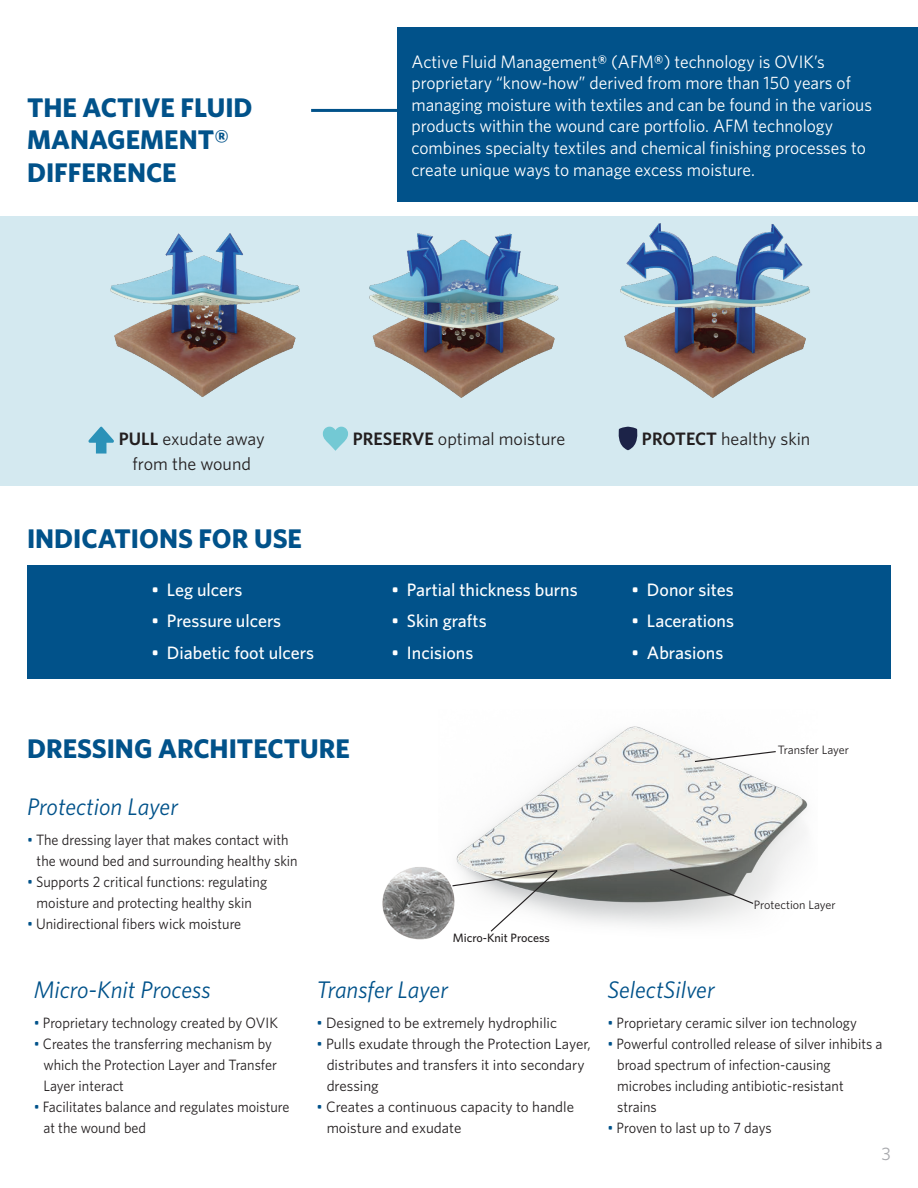
<style>
.page{position:relative;width:918px;height:1188px;background:#fff}
.page>*{position:absolute;margin:0;border:0;box-sizing:border-box;transform-origin:0 0}
.t1{font:700 27px/32.4px "Whitney";color:#01528a}
.t2{font:italic 24px "Whitney";color:#01528a}
.t3{font:18px/21.6px "Whitney";color:#fff}
.t4{font:500 18px "Whitney";color:#fff}
.t5{font:18px/24.8px "Whitney";color:#231f20;text-align:center}
.t6{font:18px "Whitney";color:#a8a9ad}
.t7{font:15px/21px "Whitney";color:#231f20;scale:.95 1}
.t8{font:15px/21px "Whitney";color:#231f20}
.t9{font:12.15px "Whitney";color:#231f20}
.t10{font:500 12.15px "Whitney";color:#231f20}
.s1{font-weight:600}
.s2{color:#01528a}
</style>
<div class="page">
<div style="left:0;top:216px;width:918px;height:270px;background:#d4e9f0"></div>
<img style="left:110px;top:223px;width:700px;height:175px">
<svg style="left:88px;top:427px;width:26px;height:27px"></svg>
<svg style="left:618px;top:427px;width:20px;height:23px"></svg>
<svg style="left:323px;top:427px;width:25px;height:24px"></svg>
<hr style="left:311px;top:109px;width:118px;height:3px;background:#01528a">
<div style="left:397px;top:27px;width:521px;height:175px;background:#01528a"></div>
<img style="left:468px;top:726px;width:340px;height:200px">
<img style="left:382px;top:846px;width:87px;height:94px">
<svg style="left:695px;top:751px;width:81px;height:11px"></svg>
<svg style="left:670px;top:869px;width:83px;height:35px;background:#808280"></svg>
<svg style="left:452px;top:870px;width:106px;height:62px"></svg>
<div style="left:27px;top:566px;width:864px;height:113px;background:#01528a"></div>
<h1 class="t1" style="left:27px;top:91px;width:227px">THE ACTIVE FLUID<br>MANAGEMENT®<br>DIFFERENCE</h1>
<p class="t3" style="left:411px;top:50px;width:462px">Active Fluid Management<span class="s1">®</span> (AFM<span class="s1">®</span>) technology is OVIK’s proprietary “know-how” derived from more than 150 years of managing moisture with textiles and can be found in the various products within the wound care portfolio. AFM technology combines specialty textiles and chemical finishing processes to create unique ways to manage excess moisture.</p>
<p class="t5" style="left:119px;top:426px;width:148px"><span class="s1">PULL</span> exudate away from the wound</p>
<p class="t5" style="left:353px;top:426px;width:214px"><span class="s1">PRESERVE</span> optimal moisture</p>
<p class="t5" style="left:642px;top:426px;width:170px"><span class="s1">PROTECT</span> healthy skin</p>
<h1 class="t1" style="left:27px;top:522px;width:277px">INDICATIONS FOR USE</h1>
<p class="t4" style="left:151px;top:577px;width:92px">• Leg ulcers</p>
<p class="t4" style="left:151px;top:609px;width:131px">• Pressure ulcers</p>
<p class="t4" style="left:151px;top:640px;width:164px">• Diabetic foot ulcers</p>
<p class="t4" style="left:391px;top:577px;width:188px">• Partial thickness burns</p>
<p class="t4" style="left:391px;top:609px;width:97px">• Skin grafts</p>
<p class="t4" style="left:391px;top:640px;width:83px">• Incisions</p>
<p class="t4" style="left:631px;top:577px;width:104px">• Donor sites</p>
<p class="t4" style="left:631px;top:609px;width:104px">• Lacerations</p>
<p class="t4" style="left:631px;top:640px;width:93px">• Abrasions</p>
<h1 class="t1" style="left:27px;top:731px;width:324px">DRESSING ARCHITECTURE</h1>
<p class="t9" style="left:778px;top:742px;width:73px">Transfer Layer</p>
<h2 class="t2" style="left:27px;top:790px;width:152px">Protection Layer</h2>
<p class="t7" style="left:37px;top:829px;width:276px;text-indent:-10px"><span class="s2">•</span> The dressing layer that makes contact with the wound bed and surrounding healthy skin</p>
<p class="t7" style="left:27px;top:871px;width:254px;text-align:center"><span class="s2">•</span> Supports 2 critical functions: regulating moisture and protecting healthy skin</p>
<p class="t7" style="left:27px;top:913px;width:227px"><span class="s2">•</span> Unidirectional fibers wick moisture</p>
<h2 class="t2" style="left:34px;top:973px;width:178px">Micro-Knit Process</h2>
<p class="t7" style="left:34px;top:1012px;width:259px"><span class="s2">•</span> Proprietary technology created by OVIK</p>
<p class="t7" style="left:43px;top:1033px;width:247px;text-indent:-10px"><span class="s2">•</span> Creates the transferring mechanism by which the Protection Layer and Transfer<br>Layer interact</p>
<p class="t7" style="left:43px;top:1096px;width:261px;text-indent:-10px"><span class="s2">•</span> Facilitates balance and regulates moisture at the wound bed</p>
<p class="t10" style="left:453px;top:930px;width:99px">Micro-Knit Process</p>
<h2 class="t2" style="left:316px;top:973px;width:133px">Transfer Layer</h2>
<p class="t8" style="left:316px;top:1012px;width:242px"><span class="s2">•</span> Designed to be extremely hydrophilic</p>
<p class="t8" style="left:327px;top:1033px;width:266px;text-indent:-10px"><span class="s2">•</span> Pulls exudate through the Protection Layer, distributes and transfers it into secondary dressing</p>
<p class="t8" style="left:327px;top:1096px;width:249px;text-indent:-10px"><span class="s2">•</span> Creates a continuous capacity to handle moisture and exudate</p>
<p class="t9" style="left:754px;top:897px;width:83px">Protection Layer</p>
<h2 class="t2" style="left:608px;top:973px;width:109px">SelectSilver</h2>
<p class="t7" style="left:608px;top:1012px;width:264px"><span class="s2">•</span> Proprietary ceramic silver ion technology</p>
<p class="t7" style="left:617px;top:1033px;width:281px;text-indent:-10px"><span class="s2">•</span> Powerful controlled release of silver inhibits a broad spectrum of infection-causing microbes including antibiotic-resistant strains</p>
<p class="t7" style="left:608px;top:1117px;width:174px"><span class="s2">•</span> Proven to last up to 7 days</p>
<p class="t6" style="left:882px;top:1142px;width:11px">3</p>
</div>
